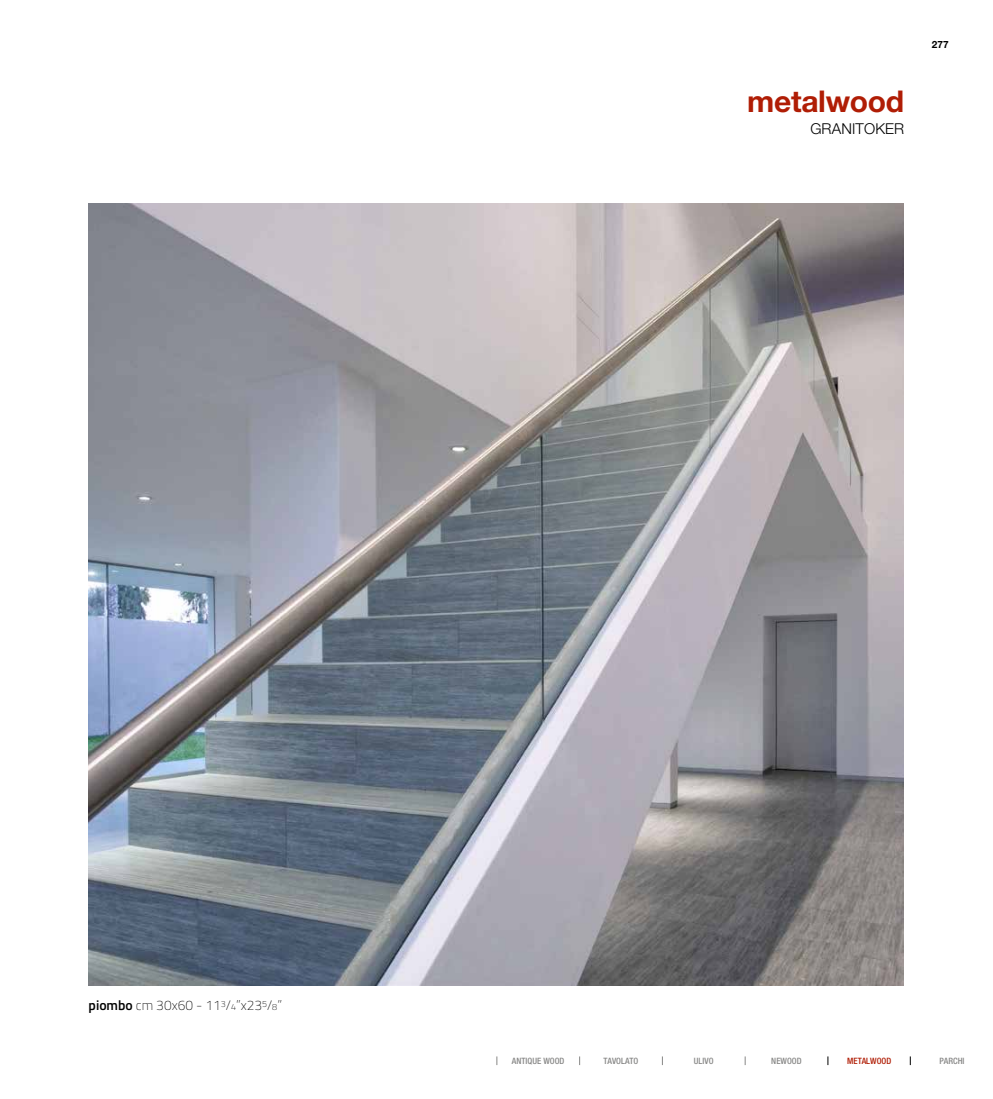
<style>
.page{position:relative;width:993px;height:1099px;background:#fff}
.page>*{position:absolute;margin:0;border:0;box-sizing:border-box;transform-origin:0 0}
.t1{font:700 30px "Helvetica Neue";letter-spacing:-.01em;color:#b01d05}
.t2{font:300 15px "Helvetica Neue";letter-spacing:.01em;color:#000}
.t3{font:100 13.75px "Titillium";color:#000}
.t4{font:700 10px "Helvetica Neue";color:#000}
.t5{font:500 condensed 8.75px "Helvetica Neue";color:#878786}
.t6{font:500 condensed 8.75px "Helvetica Neue";color:#b01d05}
.s1{font-weight:600}
.s2{font-size:9px}
</style>
<div class="page">
<img style="left:89px;top:204px;width:814px;height:781px">
<p class="t1" style="left:747px;top:83px;width:158px">metalwood</p>
<p class="t2" style="left:810px;top:120px;width:95px">GRANITOKER</p>
<p class="t4" style="left:931px;top:38px;width:18px">277</p>
<p class="t3" style="left:89px;top:995px;width:195px"><span class="s1">piombo</span> cm 30x60 - 11<sup>3</sup>/<span class="s2">4</span>”x23<sup>5</sup>/<span class="s2">8</span>”</p>
<p class="t5" style="left:512px;top:1055px;width:54px">ANTIQUE WOOD</p>
<p class="t5" style="left:603px;top:1055px;width:37px">TAVOLATO</p>
<p class="t5" style="left:693px;top:1055px;width:21px">ULIVO</p>
<p class="t5" style="left:771px;top:1055px;width:32px">NEWOOD</p>
<p class="t6" style="left:846px;top:1055px;width:46px">METALWOOD</p>
<p class="t5" style="left:939px;top:1055px;width:26px">PARCHI</p>
</div>
